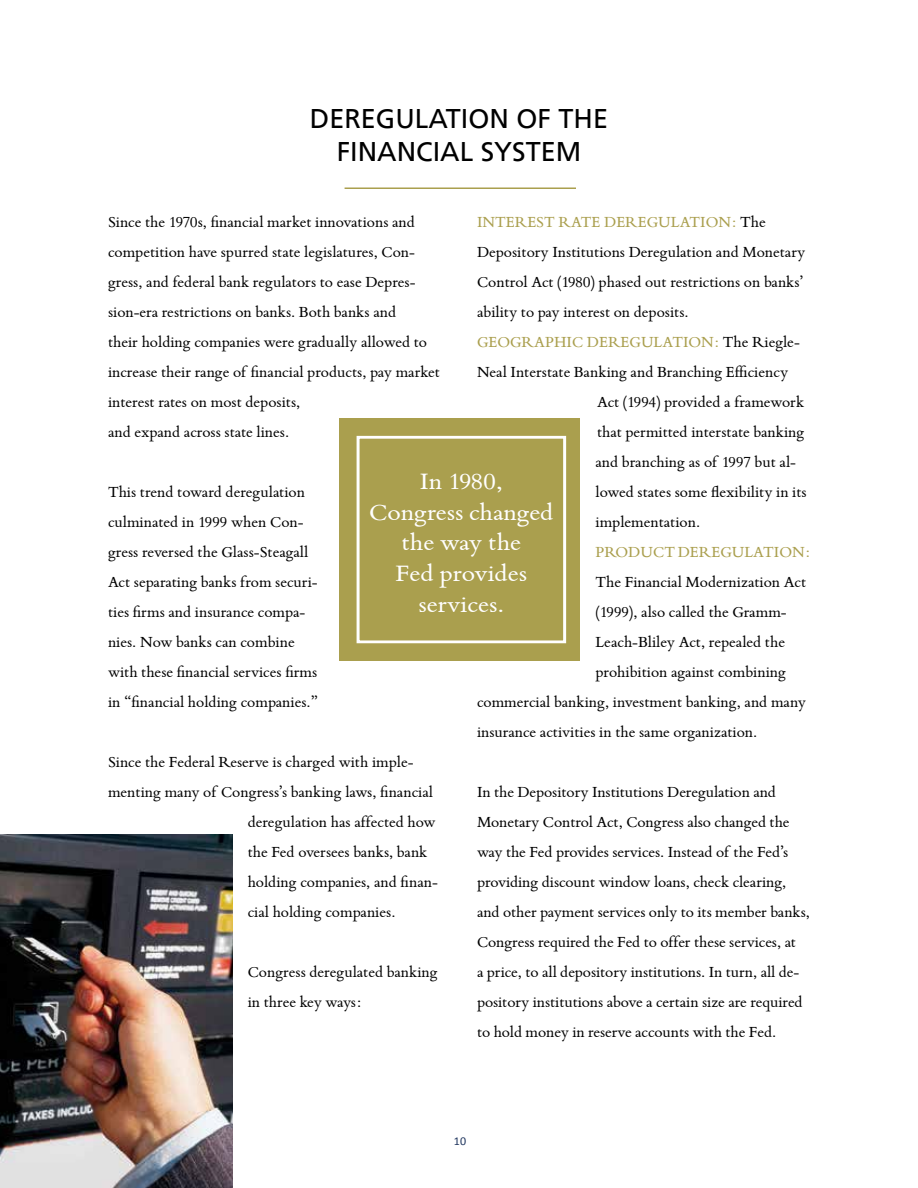
<style>
.page{position:relative;width:918px;height:1188px;background:#fff}
.page>*{position:absolute;margin:0;border:0;box-sizing:border-box;transform-origin:0 0}
.t1{font:27px/33px "Frutiger LT";color:#000;text-align:center}
.t2{font:25.2px/30.8px "Bembo";letter-spacing:-.005em;color:#fff;text-align:center;scale:1.07 1}
.t3{font:16.5px/30px "Bembo";color:#000}
.t4{font:16.5px "Bembo";color:#aa9f4e}
.t5{font:12px "Calibri";color:#1f355e}
.s1{color:#000}
</style>
<div class="page">
<div style="left:339px;top:418px;width:240px;height:243px;background:#aa9f4e"></div>
<div style="left:357px;top:436px;width:209px;height:207px;border:3px solid #fff"></div>
<hr style="left:345px;top:187px;width:231px;height:2px;background:#aa9f4e">
<img style="left:0;top:835px;width:232px;height:353px">
<h1 class="t1" style="left:310px;top:103px;width:300px">DEREGU LATION OF THE<br>FINANCIAL SYSTEM</h1>
<p class="t4" style="left:477px;top:213px;width:290px">INTEREST RATE DEREGULATION: <span class="s1">The</span></p>
<p class="t3" style="left:477px;top:237px;width:330px">Depository Institutions Deregulation and Monetary</p>
<p class="t3" style="left:477px;top:267px;width:328px">Control Act (1980) phased out restrictions on banks’</p>
<p class="t3" style="left:477px;top:297px;width:213px">ability to pay interest on deposits.</p>
<p class="t4" style="left:477px;top:333px;width:324px">GEOGRAPHIC DEREGULATION: <span class="s1">The Riegle-</span></p>
<p class="t3" style="left:477px;top:357px;width:313px">Neal Interstate Banking and Branching Efficiency</p>
<p class="t3" style="left:597px;top:387px;width:209px">Act (1994) provided a framework</p>
<p class="t3" style="left:597px;top:417px;width:209px">that permitted interstate banking</p>
<p class="t3" style="left:596px;top:447px;width:202px">and branching as of 1997 but al-</p>
<p class="t3" style="left:596px;top:477px;width:213px">lowed states some flexibility in its</p>
<p class="t3" style="left:596px;top:507px;width:106px">implementation.</p>
<p class="t4" style="left:596px;top:543px;width:216px">PRODUCT DEREGULATION:</p>
<p class="t3" style="left:596px;top:567px;width:212px">The Financial Modernization Act</p>
<p class="t3" style="left:596px;top:597px;width:193px">(1999), also called the Gramm-</p>
<p class="t3" style="left:596px;top:627px;width:191px">Leach-Bliley Act, repealed the</p>
<p class="t3" style="left:596px;top:657px;width:192px">prohibition against combining</p>
<p class="t3" style="left:477px;top:687px;width:331px">commercial banking, investment banking, and many</p>
<p class="t3" style="left:477px;top:717px;width:282px">insurance activities in the same organization.</p>
<p class="t3" style="left:108px;top:208px;width:334px">Since the 1970s, financial market innovations and competition have spurred state legislatures, Con&shy;gress, and federal bank regulators to ease Depres&shy;sion-era restrictions on banks. Both banks and<br>their holding companies were gradually allowed to increase their range of financial products, pay market interest rates on most deposits,<br>and expand across state lines.</p>
<h2 class="t2" style="left:369px;top:466px;width:174px">In 1980,<br>Congress changed the way the<br>Fed provides services.</h2>
<p class="t3" style="left:108px;top:478px;width:212px">This trend toward deregulation culminated in 1999 when Con&shy;gress reversed the Glass-Steagall<br>Act separating banks from securi&shy;ties firms and insurance compa&shy;nies. Now banks can combine with these financial services firms in “financial holding companies.”</p>
<p class="t3" style="left:108px;top:747px;width:307px">Since the Federal Reserve is charged with imple-</p>
<p class="t3" style="left:108px;top:777px;width:327px">menting many of Congress’s banking laws, financial</p>
<p class="t3" style="left:248px;top:807px;width:189px">deregulation has affected how</p>
<p class="t3" style="left:248px;top:837px;width:181px">the Fed oversees banks, bank</p>
<p class="t3" style="left:248px;top:867px;width:192px">holding companies, and finan-</p>
<p class="t3" style="left:248px;top:897px;width:149px">cial holding companies.</p>
<p class="t3" style="left:248px;top:957px;width:192px">Congress deregulated banking in three key ways:</p>
<p class="t3" style="left:477px;top:777px;width:335px">In the Depository Institutions Deregulation and Monetary Control Act, Congress also changed the way the Fed provides services. Instead of the Fed’s providing discount window loans, check clearing, and other payment services only to its member banks, Congress required the Fed to offer these services, at<br>a price, to all depository institutions. In turn, all de&shy;pository institutions above a certain size are required to hold money in reserve accounts with the Fed.</p>
<p class="t5" style="left:454px;top:1134px;width:14px">10</p>
</div>
